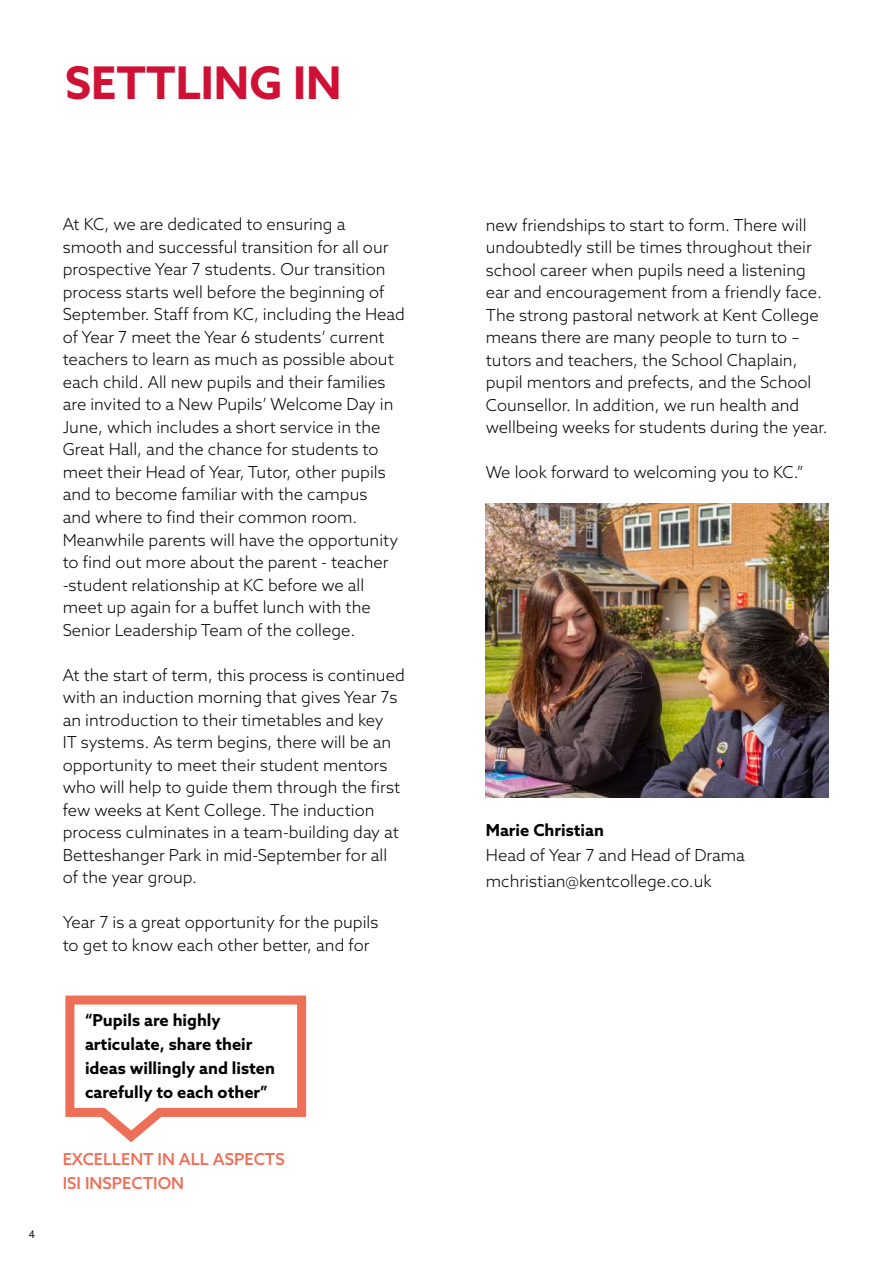
<style>
.page{position:relative;width:893px;height:1263px;background:#fff}
.page>*{position:absolute;margin:0;border:0;box-sizing:border-box;transform-origin:0 0}
.t1{font:700 45px "Azo Sans";color:#ce1134}
.t2{font:300 16.5px/22.5px "Azo Sans";color:#020304}
.t3{font:700 16.5px/24px "Azo Sans";color:#020304}
.t4{font:500 16.5px/24px "Azo Sans";color:#ee6f58}
.t5{font:10.5px "Azo Sans";color:#1d1d1b}
</style>
<div class="page">
<svg style="left:65px;top:995px;width:242px;height:148px"></svg>
<img style="left:486px;top:504px;width:342px;height:293px">
<h1 class="t1" style="left:65px;top:53px;width:278px">SETTLING IN</h1>
<p class="t5" style="left:29px;top:1227px;width:8px">4</p>
<p class="t2" style="left:63px;top:213px;width:344px">At KC, we are dedicated to ensuring a smooth and successful transition for all our prospective Year 7 students. Our transition process starts well before the beginning of September. Staff from KC, including the Head of Year 7 meet the Year 6 students’ current teachers to learn as much as possible about each child. All new pupils and their families are invited to a New Pupils’ Welcome Day in June, which includes a short service in the Great Hall, and the chance for students to meet their Head of Year, Tutor, other pupils and to become familiar with the campus<br>and where to find their common room.<br>Meanwhile parents will have the opportunity to find out more about the parent - teacher -student relationship at KC before we all meet up again for a buffet lunch with the Senior Leadership Team of the college.</p>
<p class="t2" style="left:63px;top:663px;width:344px">At the start of term, this process is continued with an induction morning that gives Year 7s an introduction to their timetables and key<br>IT systems. As term begins, there will be an opportunity to meet their student mentors who will help to guide them through the first few weeks at Kent College. The induction process culminates in a team-building day at Betteshanger Park in mid-September for all of the year group.</p>
<p class="t2" style="left:63px;top:911px;width:317px">Year 7 is a great opportunity for the pupils to get to know each other better, and for</p>
<p class="t3" style="left:85px;top:1007px;width:192px">“Pupils are highly articulate, share their ideas willingly and listen carefully to each other”</p>
<p class="t4" style="left:63px;top:1147px;width:224px">EXCELLENT IN ALL ASPECTS<br>ISI INSPECTION</p>
<p class="t2" style="left:486px;top:213px;width:343px">new friendships to start to form. There will undoubtedly still be times throughout their school career when pupils need a listening ear and encouragement from a friendly face.<br>The strong pastoral network at Kent College means there are many people to turn to – tutors and teachers, the School Chaplain, pupil mentors and prefects, and the School Counsellor. In addition, we run health and wellbeing weeks for students during the year.</p>
<p class="t2" style="left:486px;top:461px;width:319px">We look forward to welcoming you to KC.”</p>
<p class="t3" style="left:486px;top:818px;width:120px">Marie Christian</p>
<p class="t2" style="left:486px;top:843px;width:261px;line-height:25.5px">Head of Year 7 and Head of Drama mchristian@kentcollege.co.uk</p>
</div>
